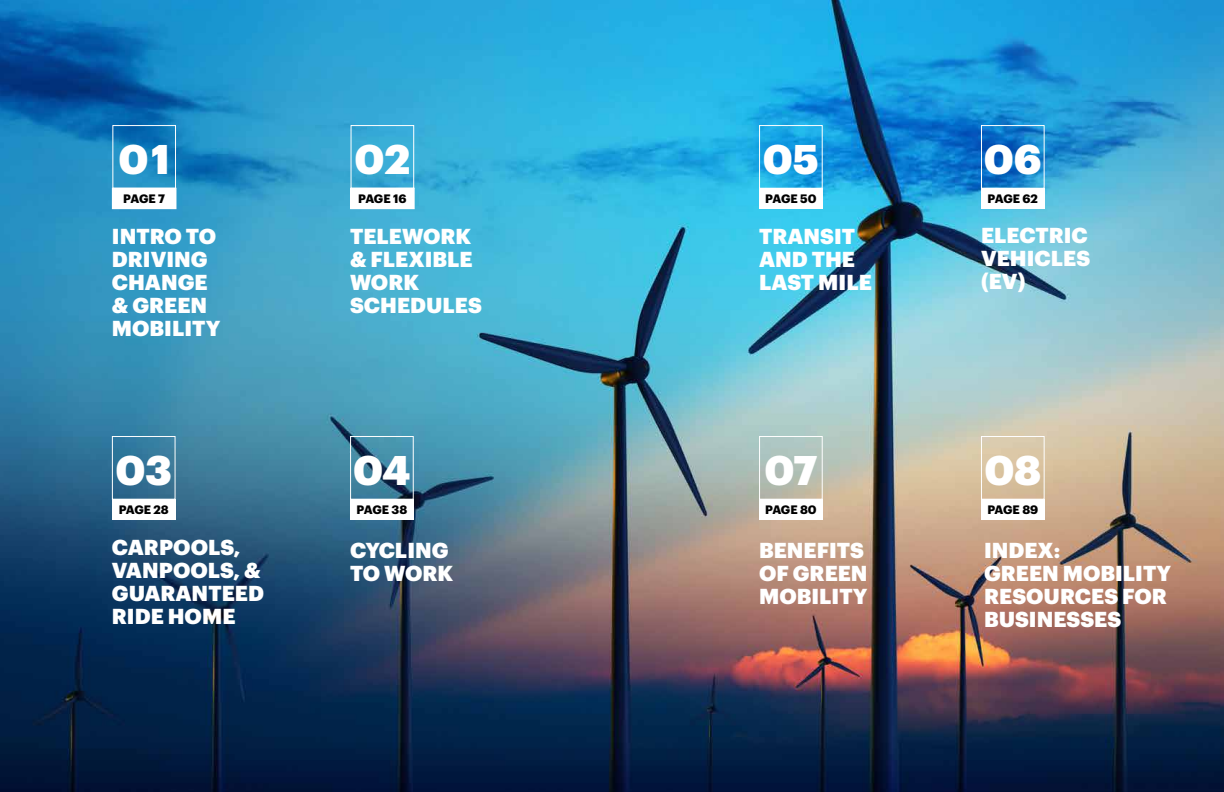
<style>
.page{position:relative;width:1224px;height:792px;background:#fff}
.page>*{position:absolute;margin:0;border:0;box-sizing:border-box;transform-origin:0 0}
.t1{font:900 40.6px "Graphik";letter-spacing:-.005em;color:#fff}
.t2{font:900 21.2px/23.1px "Graphik";color:#fff}
.t3{font:700 12px "Graphik";letter-spacing:-.035em;color:#000}
</style>
<div class="page">
<img style="left:0;top:0;width:1224px;height:792px">
<div style="left:351px;top:188px;width:63px;height:21px;background:#fff"></div>
<div style="left:351px;top:125px;width:63px;height:64px;border:1px solid #fff"></div>
<div style="left:112px;top:125px;width:64px;height:64px;border:1px solid #fff"></div>
<div style="left:112px;top:188px;width:64px;height:21px;background:#fff"></div>
<div style="left:112px;top:499px;width:64px;height:21px;background:#fff"></div>
<div style="left:112px;top:436px;width:64px;height:64px;border:1px solid #fff"></div>
<div style="left:350px;top:499px;width:64px;height:21px;background:#fff"></div>
<div style="left:350px;top:436px;width:64px;height:64px;border:1px solid #fff"></div>
<div style="left:981px;top:188px;width:64px;height:21px;background:#fff"></div>
<div style="left:981px;top:125px;width:64px;height:64px;border:1px solid #fff"></div>
<div style="left:759px;top:499px;width:64px;height:21px;background:#fff"></div>
<div style="left:759px;top:436px;width:64px;height:64px;border:1px solid #fff"></div>
<div style="left:981px;top:499px;width:64px;height:21px;background:#fff"></div>
<div style="left:981px;top:436px;width:64px;height:64px;border:1px solid #fff"></div>
<div style="left:759px;top:188px;width:64px;height:21px;background:#fff"></div>
<div style="left:759px;top:125px;width:64px;height:64px;border:1px solid #fff"></div>
<h1 class="t1" style="left:119px;top:127px;width:53px">01</h1>
<p class="t3" style="left:123px;top:190px;width:43px">PAGE 7</p>
<p class="t2" style="left:112px;top:223px;width:110px">INTRO TO<br>DRIVING<br>CHANGE &amp; GREEN<br>MOBILITY</p>
<h1 class="t1" style="left:115px;top:438px;width:58px">03</h1>
<p class="t3" style="left:119px;top:501px;width:52px">PAGE 28</p>
<p class="t2" style="left:112px;top:534px;width:154px">CARPOOLS,<br>VANPOOLS, &amp;<br>GUARANTEED<br>RIDE HOME</p>
<h1 class="t1" style="left:355px;top:127px;width:57px">02</h1>
<p class="t3" style="left:358px;top:190px;width:50px">PAGE 16</p>
<p class="t2" style="left:350px;top:223px;width:133px">TELEWORK &amp; FLEXIBLE<br>WORK<br>SCHEDULES</p>
<h1 class="t1" style="left:353px;top:438px;width:59px">04</h1>
<p class="t3" style="left:357px;top:501px;width:52px">PAGE 38</p>
<p class="t2" style="left:350px;top:537px;width:105px">CYCLING<br>TO WORK</p>
<h1 class="t1" style="left:763px;top:127px;width:57px">05</h1>
<h1 class="t1" style="left:984px;top:127px;width:59px">06</h1>
<p class="t3" style="left:765px;top:190px;width:53px">PAGE 50</p>
<p class="t3" style="left:988px;top:190px;width:52px">PAGE 62</p>
<p class="t2" style="left:759px;top:223px;width:114px">TRANSIT<br>AND THE<br>LAST MILE</p>
<p class="t2" style="left:981px;top:222px;width:111px;text-align:justify">ELECTRIC VEHICLES (EV)</p>
<h1 class="t1" style="left:764px;top:438px;width:55px">07</h1>
<h1 class="t1" style="left:984px;top:438px;width:58px">08</h1>
<p class="t3" style="left:765px;top:501px;width:53px">PAGE 80</p>
<p class="t3" style="left:987px;top:501px;width:52px">PAGE 89</p>
<p class="t2" style="left:759px;top:537px;width:110px">BENEFITS<br>OF GREEN<br>MOBILITY</p>
<p class="t2" style="left:984px;top:537px;width:189px">INDEX:<br>GREEN MOBILITY<br>RESOURCES FOR<br>BUSINESSES</p>
</div>
